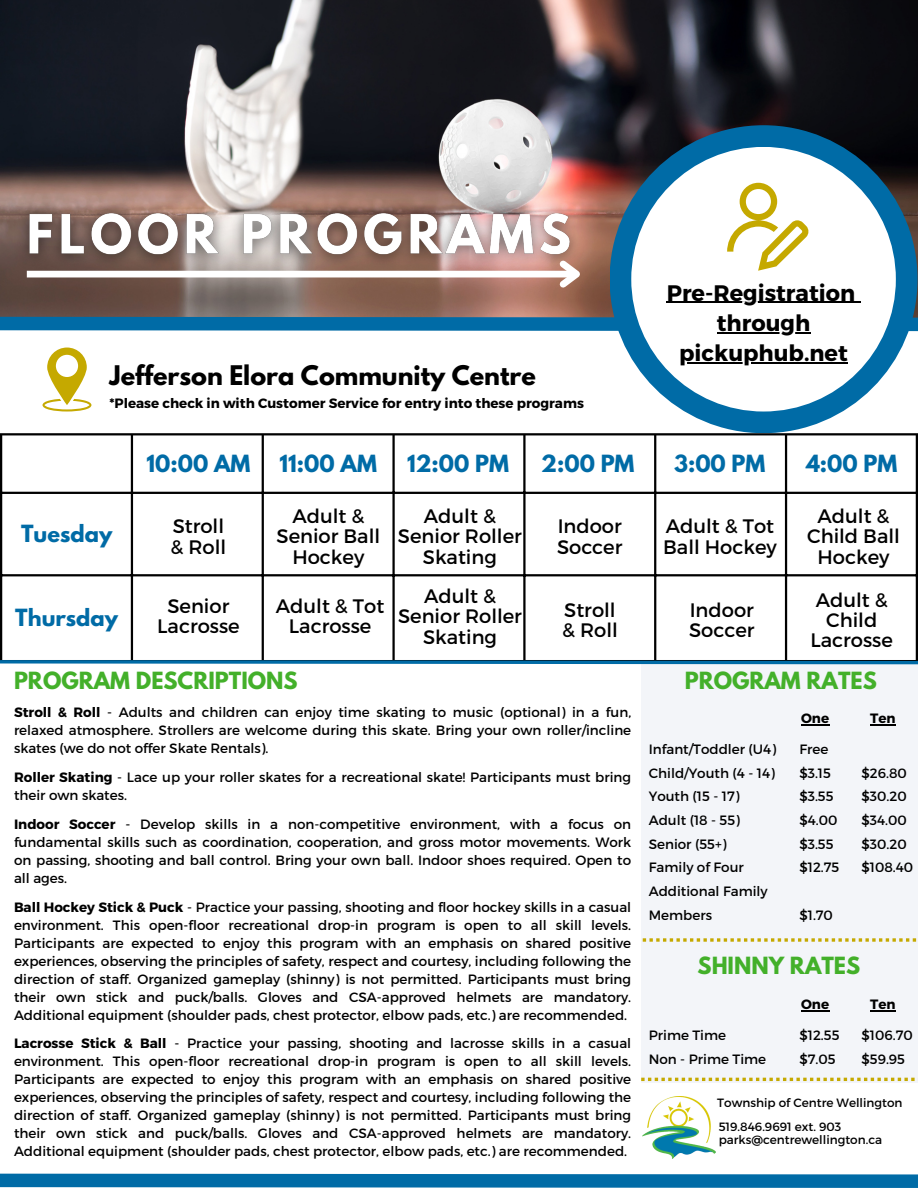
<style>
.page{position:relative;width:918px;height:1188px;background:#fff}
.page>*{position:absolute;margin:0;border:0;box-sizing:border-box;transform-origin:0 0}
.t1{font:700 24px "League Spartan";color:#000}
.t2{font:700 22.5px "Montserrat";color:#000}
.t3{font:700 21px "League Spartan";color:#006ba6}
.t4{font:700 21px "League Spartan";color:#43b02a}
.t5{font:19.5px/20.2px "Montserrat";color:#000;text-align:center}
.t6{font:13.5px/18px "Montserrat";color:#000;text-align:justify}
.t7{font:700 13.5px "Montserrat";color:#000}
.t8{font:12px "Montserrat";color:#000}
.s1{font-weight:700}
</style>
<div class="page">
<img style="left:0;top:0;width:918px;height:310px">
<div style="left:610px;top:125px;width:308px;height:308px;background:#006ba6;border-radius:50%"></div>
<svg style="left:0;top:310px;width:918px;height:28px"></svg>
<div style="left:631px;top:147px;width:265px;height:265px;background:#fff;border-radius:50%"></div>
<svg style="left:727px;top:183px;width:82px;height:87px"></svg>
<img style="left:8px;top:194px;width:583px;height:84px">
<div style="left:27px;top:271px;width:550px;height:6px;background:#fff"></div>
<svg style="left:554px;top:255px;width:34px;height:39px"></svg>
<svg style="left:43px;top:348px;width:48px;height:64px"></svg>
<hr style="left:0;top:435px;width:2px;height:225px;background:#000">
<hr style="left:131px;top:435px;width:2px;height:225px;background:#000">
<hr style="left:262px;top:435px;width:2px;height:225px;background:#000">
<hr style="left:392px;top:435px;width:3px;height:225px;background:#000">
<hr style="left:523px;top:435px;width:3px;height:225px;background:#000">
<hr style="left:654px;top:435px;width:2px;height:225px;background:#000">
<hr style="left:785px;top:435px;width:2px;height:225px;background:#000">
<hr style="left:916px;top:435px;width:2px;height:225px;background:#000">
<hr style="left:0;top:433px;width:918px;height:2px;background:#000">
<hr style="left:0;top:492px;width:918px;height:2px;background:#000">
<hr style="left:0;top:574px;width:918px;height:2px;background:#000">
<div style="left:641px;top:662px;width:277px;height:420px;background:#f3f5f9"></div>
<svg style="left:0;top:658px;width:918px;height:7px"></svg>
<svg style="left:643px;top:938px;width:274px;height:4px"></svg>
<svg style="left:641px;top:1078px;width:274px;height:3px"></svg>
<svg style="left:0;top:1173px;width:918px;height:15px;background:#1979ae"></svg>
<img style="left:643px;top:1096px;width:73px;height:62px">
<hr style="left:667px;top:302px;width:188px;height:1px;background:#000">
<hr style="left:717px;top:332px;width:93px;height:1px;background:#000">
<hr style="left:679px;top:362px;width:169px;height:2px;background:#000">
<svg style="left:801px;top:724px;width:28px;height:1px"></svg>
<svg style="left:870px;top:724px;width:26px;height:1px"></svg>
<svg style="left:801px;top:1010px;width:28px;height:1px"></svg>
<svg style="left:870px;top:1010px;width:26px;height:1px"></svg>
<h6 class="t1" style="left:109px;top:364px;width:428px">Jefferson Elora Community Centre</h6>
<h3 class="t7" style="left:109px;top:394px;width:476px">*Please check in with Customer Service for entry into these programs</h3>
<h2 class="t2" style="left:667px;top:278px;width:190px">Pre-Registration</h2>
<p class="t2" style="left:717px;top:308px;width:95px">through</p>
<h2 class="t2" style="left:679px;top:339px;width:170px">pickuphub.net</h2>
<h3 class="t3" style="left:21px;top:523px;width:93px">Tuesday</h3>
<h3 class="t3" style="left:15px;top:607px;width:104px">Thursday</h3>
<h3 class="t3" style="left:147px;top:453px;width:105px">10:00 AM</h3>
<h3 class="t3" style="left:280px;top:453px;width:99px">11:00 AM</h3>
<h3 class="t3" style="left:407px;top:453px;width:103px">12:00 PM</h3>
<h3 class="t3" style="left:541px;top:453px;width:95px">2:00 PM</h3>
<h5 class="t3" style="left:674px;top:453px;width:93px">3:00 PM</h5>
<h5 class="t3" style="left:806px;top:453px;width:93px">4:00 PM</h5>
<h5 class="t5" style="left:171px;top:515px;width:57px;text-align:left">Stroll &amp; Roll</h5>
<h5 class="t5" style="left:277px;top:505px;width:105px">Adult &amp;<br>Senior Ball<br>Hockey</h5>
<h5 class="t5" style="left:398px;top:505px;width:125px">Adult &amp;<br>Senior Roller<br>Skating</h5>
<h4 class="t5" style="left:557px;top:515px;width:67px;text-align:left">Indoor<br>Soccer</h4>
<h5 class="t5" style="left:663px;top:515px;width:115px;text-align:left">Adult &amp; Tot<br>Ball Hockey</h5>
<h5 class="t5" style="left:807px;top:505px;width:94px">Adult &amp;<br>Child Ball<br>Hockey</h5>
<h4 class="t5" style="left:157px;top:595px;width:84px">Senior<br>Lacrosse</h4>
<h5 class="t5" style="left:276px;top:595px;width:110px">Adult &amp; Tot<br>Lacrosse</h5>
<h5 class="t5" style="left:398px;top:585px;width:125px">Adult &amp;<br>Senior Roller<br>Skating</h5>
<h5 class="t5" style="left:562px;top:599px;width:57px;text-align:left">Stroll &amp; Roll</h5>
<h5 class="t5" style="left:689px;top:599px;width:67px;text-align:left">Indoor<br>Soccer</h5>
<h5 class="t5" style="left:810px;top:589px;width:84px">Adult &amp;<br>Child<br>Lacrosse</h5>
<h6 class="t4" style="left:14px;top:670px;width:285px">PROGRAM DESCRIPTIONS</h6>
<h3 class="t4" style="left:685px;top:670px;width:194px">PROGRAM RATES</h3>
<p class="t6" style="left:14px;top:703px;width:619px"><span class="s1">Stroll &amp; Roll</span> - Adults and children can enjoy time skating to music (optional) in a fun, relaxed atmosphere. Strollers are welcome during this skate. Bring your own roller/incline skates (we do not offer Skate Rentals).</p>
<p class="t6" style="left:14px;top:768px;width:619px"><span class="s1">Roller Skating</span> - Lace up your roller skates for a recreational skate! Participants must bring their own skates.</p>
<p class="t6" style="left:14px;top:814px;width:619px"><span class="s1">Indoor Soccer</span> - Develop skills in a non-competitive environment, with a focus on fundamental skills such as coordination, cooperation, and gross motor movements. Work on passing, shooting and ball control. Bring your own ball. Indoor shoes required. Open to all ages.</p>
<p class="t6" style="left:14px;top:897px;width:619px"><span class="s1">Ball Hockey Stick &amp; Puck</span> - Practice your passing, shooting and floor hockey skills in a casual environment. This open-floor recreational drop-in program is open to all skill levels.<br>Participants are expected to enjoy this program with an emphasis on shared positive experiences, observing the principles of safety, respect and courtesy, including following the direction of staff. Organized gameplay (shinny) is not permitted. Participants must bring their own stick and puck/balls. Gloves and CSA-approved helmets are mandatory.<br>Additional equipment (shoulder pads, chest protector, elbow pads, etc.) are recommended.</p>
<p class="t6" style="left:14px;top:1034px;width:619px"><span class="s1">Lacrosse Stick &amp; Ball</span> - Practice your passing, shooting and lacrosse skills in a casual environment. This open-floor recreational drop-in program is open to all skill levels.<br>Participants are expected to enjoy this program with an emphasis on shared positive experiences, observing the principles of safety, respect and courtesy, including following the direction of staff. Organized gameplay (shinny) is not permitted. Participants must bring their own stick and puck/balls. Gloves and CSA-approved helmets are mandatory.<br>Additional equipment (shoulder pads, chest protector, elbow pads, etc.) are recommended.</p>
<h6 class="t6" style="left:649px;top:740px;width:129px">Infant/Toddler (U4)</h6>
<p class="t6" style="left:649px;top:763px;width:128px">Child/Youth (4 - 14)</p>
<p class="t6" style="left:649px;top:787px;width:92px">Youth (15 - 17)</p>
<p class="t6" style="left:649px;top:811px;width:93px">Adult (18 - 55)</p>
<p class="t6" style="left:649px;top:834px;width:79px">Senior (55+)</p>
<p class="t6" style="left:649px;top:858px;width:97px">Family of Four</p>
<p class="t6" style="left:649px;top:879px;width:121px;line-height:23.7px">Additional Family<br>Members</p>
<p class="t7" style="left:801px;top:710px;width:30px">One</p>
<p class="t7" style="left:870px;top:710px;width:27px">Ten</p>
<p class="t6" style="left:799px;top:740px;width:30px">Free</p>
<p class="t6" style="left:799px;top:763px;width:33px">$3.15</p>
<p class="t6" style="left:799px;top:787px;width:36px">$3.55</p>
<p class="t6" style="left:799px;top:811px;width:40px">$4.00</p>
<p class="t6" style="left:799px;top:834px;width:36px">$3.55</p>
<p class="t6" style="left:799px;top:858px;width:41px">$12.75</p>
<p class="t6" style="left:799px;top:905px;width:35px">$1.70</p>
<p class="t6" style="left:862px;top:763px;width:47px">$26.80</p>
<p class="t6" style="left:862px;top:787px;width:47px">$30.20</p>
<p class="t6" style="left:862px;top:811px;width:47px">$34.00</p>
<p class="t6" style="left:862px;top:834px;width:47px">$30.20</p>
<h6 class="t6" style="left:862px;top:858px;width:53px">$108.40</h6>
<h6 class="t4" style="left:698px;top:955px;width:164px">SHINNY RATES</h6>
<p class="t7" style="left:801px;top:995px;width:30px">One</p>
<p class="t7" style="left:870px;top:995px;width:27px">Ten</p>
<p class="t6" style="left:649px;top:1026px;width:79px">Prime Time</p>
<p class="t6" style="left:649px;top:1050px;width:119px">Non - Prime Time</p>
<p class="t6" style="left:799px;top:1026px;width:42px">$12.55</p>
<p class="t6" style="left:799px;top:1050px;width:38px">$7.05</p>
<h3 class="t6" style="left:862px;top:1026px;width:53px">$106.70</h3>
<p class="t6" style="left:862px;top:1050px;width:45px">$59.95</p>
<p class="t8" style="left:717px;top:1095px;width:187px">Township of Centre Wellington</p>
<p class="t8" style="left:719px;top:1119px;width:124px">519.846.9691 ext. 903</p>
<p class="t8" style="left:719px;top:1132px;width:165px">parks@centrewellington.ca</p>
</div>
